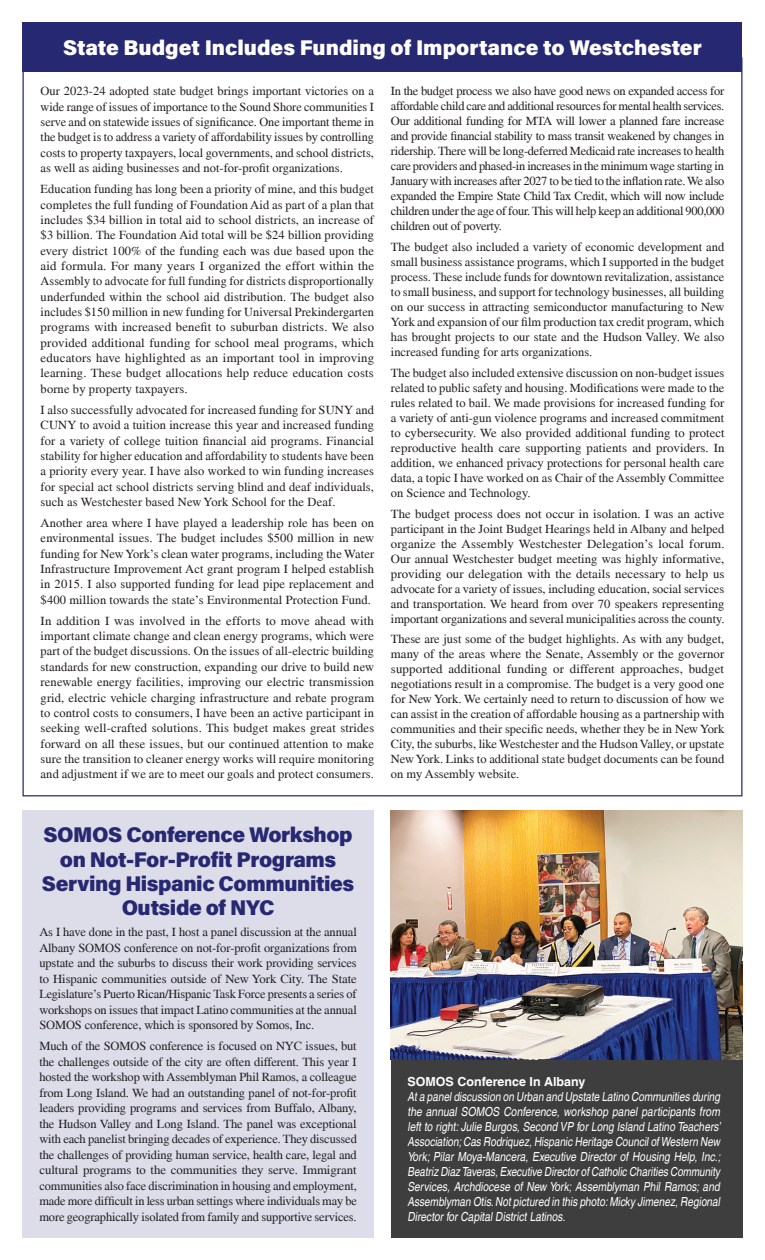
<style>
.page{position:relative;width:765px;height:1260px;background:#fff}
.page>*{position:absolute;margin:0;border:0;box-sizing:border-box;transform-origin:0 0}
.Head_line{font:900 21.25px/24.2px "Acumin Pro";letter-spacing:-.02em;color:#272872;text-align:center}
.Head_line-2{font:900 21.25px "Acumin Pro";color:#fff}
.Body_text{font:12.5px/15px "Times";color:#231f20;text-align:justify}
.Body_text-2{font:italic condensed 12.5px/15px "Helvetica";color:#fff;text-align:justify}
.Body_text-3{font:700 12.5px "Helvetica";color:#fff}
</style>
<div class="page">
<div style="left:22px;top:22px;width:720px;height:50px;background:#272872"></div>
<div style="left:22px;top:810px;width:352px;height:428px;background:#dddce9"></div>
<img style="left:391px;top:810px;width:351px;height:250px">
<div style="left:391px;top:1060px;width:351px;height:178px;background:#3e3e3f"></div>
<p class="Head_line-2" style="left:63px;top:33px;width:640px">State Budget Includes Funding of Importance to Westchester</p>
<p class="Body_text" style="left:41px;top:84px;width:335px;line-height:15.4px">Our 2023-24 adopted state budget brings important victories on a wide range of issues of importance to the Sound Shore communities I serve and on statewide issues of significance. One important theme in the budget is to address a variety of affordability issues by controlling costs to property taxpayers, local governments, and school districts, as well as aiding businesses and not-for-profit organizations.</p>
<p class="Body_text" style="left:41px;top:182px;width:335px;line-height:15.4px">Education funding has long been a priority of mine, and this budget completes the full funding of Foundation Aid as part of a plan that includes $34 billion in total aid to school districts, an increase of $3 billion. The Foundation Aid total will be $24 billion providing every district 100% of the funding each was due based upon the aid formula. For many years I organized the effort within the Assembly to advocate for full funding for districts disproportionally underfunded within the school aid distribution. The budget also includes $150 million in new funding for Universal Prekindergarten programs with increased benefit to suburban districts. We also provided additional funding for school meal programs, which educators have highlighted as an important tool in improving learning. These budget allocations help reduce education costs borne by property taxpayers.</p>
<p class="Body_text" style="left:41px;top:403px;width:335px;line-height:15.4px">I also successfully advocated for increased funding for SUNY and CUNY to avoid a tuition increase this year and increased funding for a variety of college tuition financial aid programs. Financial stability for higher education and affordability to students have been a priority every year. I have also worked to win funding increases for special act school districts serving blind and deaf individuals, such as Westchester based New York School for the Deaf.</p>
<p class="Body_text" style="left:41px;top:516px;width:335px;line-height:15.4px">Another area where I have played a leadership role has been on environmental issues. The budget includes $500 million in new funding for New York’s clean water programs, including the Water Infrastructure Improvement Act grant program I helped establish in 2015. I also supported funding for lead pipe replacement and $400 million towards the state’s Environmental Protection Fund.</p>
<p class="Body_text" style="left:41px;top:614px;width:335px;line-height:15.4px">In addition I was involved in the efforts to move ahead with important climate change and clean energy programs, which were part of the budget discussions. On the issues of all-electric building standards for new construction, expanding our drive to build new renewable energy facilities, improving our electric transmission grid, electric vehicle charging infrastructure and rebate program to control costs to consumers, I have been an active participant in seeking well-crafted solutions. This budget makes great strides forward on all these issues, but our continued attention to make sure the transition to cleaner energy works will require monitoring and adjustment if we are to meet our goals and protect consumers.</p>
<p class="Body_text" style="left:391px;top:85px;width:335px">In the budget process we also have good news on expanded access for affordable child care and additional resources for mental health services.<br>Our additional funding for MTA will lower a planned fare increase and provide financial stability to mass transit weakened by changes in ridership. There will be long-deferred Medicaid rate increases to health care providers and phased-in increases in the minimum wage starting in January with increases after 2027 to be tied to the inflation rate. We also expanded the Empire State Child Tax Credit, which will now include children under the age of four. This will help keep an additional 900,000 children out of poverty.</p>
<p class="Body_text" style="left:391px;top:240px;width:335px">The budget also included a variety of economic development and small business assistance programs, which I supported in the budget process. These include funds for downtown revitalization, assistance to small business, and support for technology businesses, all building on our success in attracting semiconductor manufacturing to New York and expansion of our film production tax credit program, which has brought projects to our state and the Hudson Valley. We also increased funding for arts organizations.</p>
<p class="Body_text" style="left:391px;top:366px;width:335px">The budget also included extensive discussion on non-budget issues related to public safety and housing. Modifications were made to the rules related to bail. We made provisions for increased funding for a variety of anti-gun violence programs and increased commitment to cybersecurity. We also provided additional funding to protect reproductive health care supporting patients and providers. In addition, we enhanced privacy protections for personal health care data, a topic I have worked on as Chair of the Assembly Committee on Science and Technology.</p>
<p class="Body_text" style="left:391px;top:507px;width:335px">The budget process does not occur in isolation. I was an active participant in the Joint Budget Hearings held in Albany and helped organize the Assembly Westchester Delegation’s local forum.<br>Our annual Westchester budget meeting was highly informative, providing our delegation with the details necessary to help us advocate for a variety of issues, including education, social services and transportation. We heard from over 70 speakers representing important organizations and several municipalities across the county.</p>
<p class="Body_text" style="left:391px;top:632px;width:335px">These are just some of the budget highlights. As with any budget, many of the areas where the Senate, Assembly or the governor supported additional funding or different approaches, budget negotiations result in a compromise. The budget is a very good one for New York. We certainly need to return to discussion of how we can assist in the creation of affordable housing as a partnership with communities and their specific needs, whether they be in New York City, the suburbs, like Westchester and the Hudson Valley, or upstate New York. Links to additional state budget documents can be found on my Assembly website.</p>
<p class="Head_line" style="left:42px;top:822px;width:314px">SOMOS Conference Workshop on Not-For-Profit Programs<br>Serving Hispanic Communities<br>Outside of NYC</p>
<p class="Body_text" style="left:39px;top:925px;width:319px;line-height:15.5px">As I have done in the past, I host a panel discussion at the annual Albany SOMOS conference on not-for-profit organizations from upstate and the suburbs to discuss their work providing services to Hispanic communities outside of New York City. The State Legislature’s Puerto Rican/Hispanic Task Force presents a series of workshops on issues that impact Latino communities at the annual SOMOS conference, which is sponsored by Somos, Inc.</p>
<p class="Body_text" style="left:39px;top:1039px;width:319px;line-height:15.5px">Much of the SOMOS conference is focused on NYC issues, but the challenges outside of the city are often different. This year I hosted the workshop with Assemblyman Phil Ramos, a colleague from Long Island. We had an outstanding panel of not-for-profit leaders providing programs and services from Buffalo, Albany, the Hudson Valley and Long Island. The panel was exceptional with each panelist bringing decades of experience. They discussed the challenges of providing human service, health care, legal and cultural programs to the communities they serve. Immigrant communities also face discrimination in housing and employment, made more difficult in less urban settings where individuals may be more geographically isolated from family and supportive services.</p>
<p class="Body_text-3" style="left:407px;top:1076px;width:180px">SOMOS Conference In Albany</p>
<p class="Body_text-2" style="left:407px;top:1089px;width:315px">At a panel discussion on Urban and Upstate Latino Communities during the annual SOMOS Conference, workshop panel participants from left to right: Julie Burgos, Second VP for Long Island Latino Teachers’ Association; Cas Rodriquez, Hispanic Heritage Council of Western New York; Pilar Moya-Mancera, Executive Director of Housing Help, Inc.; Beatriz Diaz Taveras, Executive Director of Catholic Charities Community Services, Archdiocese of New York; Assemblyman Phil Ramos; and Assemblyman Otis. Not pictured in this photo: Micky Jimenez, Regional Director for Capital District Latinos.</p>
</div>
